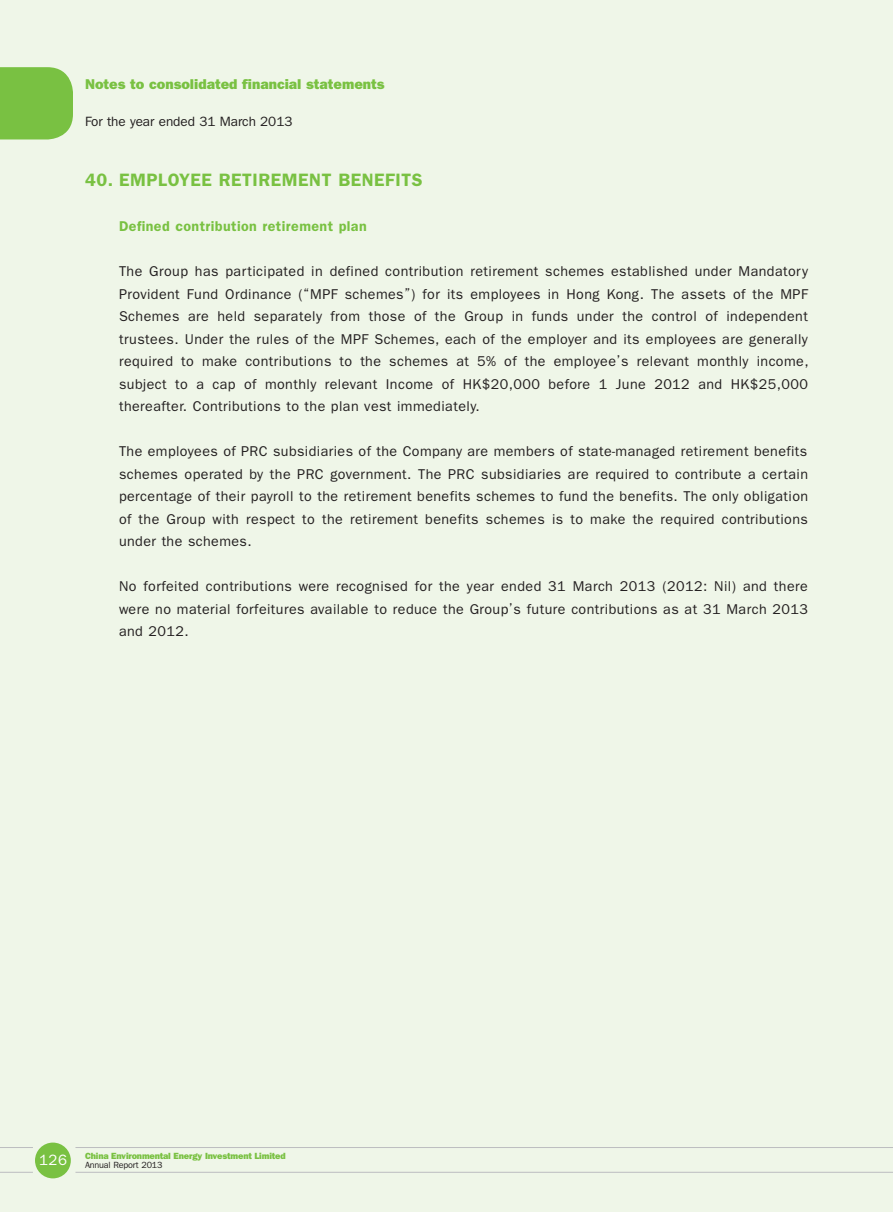
<style>
.page{position:relative;width:893px;height:1212px;background:#eff6e8}
.page>*{position:absolute;margin:0;border:0;box-sizing:border-box;transform-origin:0 0}
.Heading_1{font:600 18px "ITC Franklin Gothic Std";letter-spacing:.03em;color:#79c142}
.Body_Text{font:14.25px/22.5px "ITC Franklin Gothic Std";letter-spacing:.03em;color:#231f20;text-align:justify}
.t1{font:14.25px "ITC Franklin Gothic Std Hvy";color:#79c142}
.Heading_2{font:600 14.25px "ITC Franklin Gothic Std";letter-spacing:.03em;color:#79c142}
.t2{font:13.5px "ITC Franklin Gothic Std";letter-spacing:-.005em;color:#231f20}
.t3{font:9px "ITC Franklin Gothic Std Hvy";letter-spacing:-.02em;color:#79c142}
.t4{font:9px "ITC Franklin Gothic Std";letter-spacing:-.02em;color:#231f20}
.s1{font-family:"ITC Franklin Gothic Std";font-size:15px;color:#fff}
</style>
<div class="page">
<div style="left:35px;top:1142px;width:36px;height:36px;background:#79c142;border-radius:50%"></div>
<hr style="left:0;top:1147px;width:33px;height:1px;background:#bcbdc0">
<hr style="left:0;top:1172px;width:33px;height:1px;background:#bcbdc0">
<hr style="left:75px;top:1147px;width:818px;height:1px;background:#bcbdc0">
<hr style="left:75px;top:1172px;width:818px;height:1px;background:#bcbdc0">
<div style="left:0;top:67px;width:73px;height:72px;background:#79c142"></div>
<p class="t1" style="left:85px;top:76px;width:301px">Notes to consolidated financial statements</p>
<p class="t2" style="left:85px;top:113px;width:209px">For the year ended 31 March 2013</p>
<p class="Heading_1" style="left:85px;top:169px;width:339px">40. EMPLOYEE RETIREMENT BENEFITS</p>
<p class="Heading_2" style="left:119px;top:218px;width:249px">Defined contribution retirement plan</p>
<p class="Body_Text" style="left:119px;top:260px;width:691px">The Group has participated in defined contribution retirement schemes established under Mandatory Provident Fund Ordinance (“MPF schemes”) for its employees in Hong Kong. The assets of the MPF Schemes are held separately from those of the Group in funds under the control of independent trustees. Under the rules of the MPF Schemes, each of the employer and its employees are generally required to make contributions to the schemes at 5% of the employee’s relevant monthly income, subject to a cap of monthly relevant Income of HK$20,000 before 1 June 2012 and HK$25,000 thereafter. Contributions to the plan vest immediately.</p>
<p class="Body_Text" style="left:119px;top:440px;width:691px">The employees of PRC subsidiaries of the Company are members of state-managed retirement benefits schemes operated by the PRC government. The PRC subsidiaries are required to contribute a certain percentage of their payroll to the retirement benefits schemes to fund the benefits. The only obligation of the Group with respect to the retirement benefits schemes is to make the required contributions under the schemes.</p>
<p class="Body_Text" style="left:119px;top:575px;width:690px">No forfeited contributions were recognised for the year ended 31 March 2013 (2012: Nil) and there were no material forfeitures available to reduce the Group’s future contributions as at 31 March 2013 and 2012.</p>
<p class="t3" style="left:39px;top:1150px;width:248px"><span class="s1">126</span> China Environmental Energy Investment Limited</p>
<p class="t4" style="left:85px;top:1159px;width:79px">Annual Report 2013</p>
</div>
